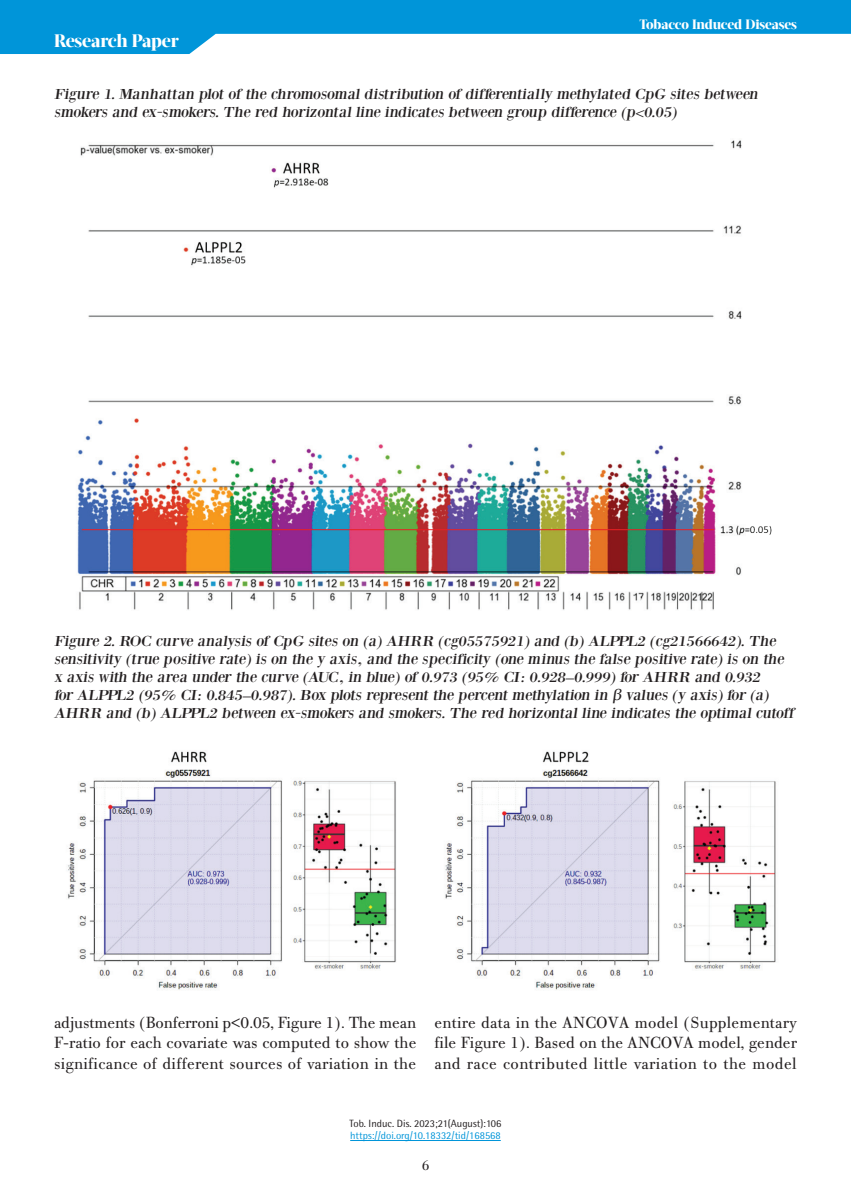
<style>
.page{position:relative;width:851px;height:1191px;background:#fff}
.page>*{position:absolute;margin:0;border:0;box-sizing:border-box;transform-origin:0 0}
.t1{font:800 18px "Acta Display W04";letter-spacing:-.01em;color:#fff}
.t2{font:17.25px/20.7px "PF Bodoni Text";letter-spacing:.015em;color:#231f20;text-align:justify}
.t3{font:15px/18px "Bodoni XT";letter-spacing:-.065em;color:#231f20;scale:1.1 1}
.t4{font:15px "PF Bodoni Text";color:#231f20}
.t5{font:800 13.5px "Acta Display W04";letter-spacing:-.01em;color:#fff}
.t6{font:10.5px "Rotis Semi Sans Hel";color:#0095d9}
.t7{font:10.5px "Rotis Semi Sans Hel";color:#231f20}
.s1{font-family:"Georgia"}
</style>
<div class="page">
<svg style="left:0;top:0;width:850px;height:54px;fill:#0095d9"></svg>
<hr style="left:350px;top:1140px;width:150px;height:1px;background:#0095d9">
<img style="left:77px;top:140px;width:695px;height:470px">
<img style="left:68px;top:751px;width:708px;height:239px">
<p class="t1" style="left:54px;top:30px;width:126px">Research Paper</p>
<p class="t5" style="left:639px;top:17px;width:159px">Tobacco Induced Diseases</p>
<p class="t3" style="left:54px;top:85px;width:643px">Figure 1. Manhattan plot of the chromosomal distribution of differentially methylated CpG sites between smokers and ex-smokers. The red horizontal line indicates between group difference (p&lt;0.05)</p>
<p class="t3" style="left:54px;top:631px;width:674px">Figure 2. ROC curve analysis of CpG sites on (a) AHRR (cg05575921) and (b) ALPPL2 (cg21566642). The sensitivity (true positive rate) is on the y axis, and the specificity (one minus the false positive rate) is on the x axis with the area under the curve (AUC, in blue) of 0.973 (95% CI: 0.928–0.999) for AHRR and 0.932<br>for ALPPL2 (95% CI: 0.845–0.987). Box plots represent the percent methylation in <span class="s1">β</span> values (y axis) for (a)<br>AHRR and (b) ALPPL2 between ex-smokers and smokers. The red horizontal line indicates the optimal cutoff</p>
<p class="t2" style="left:54px;top:1012px;width:364px">adjustments (Bonferroni p&lt;0.05, Figure 1). The mean F-ratio for each covariate was computed to show the significance of different sources of variation in the</p>
<p class="t2" style="left:434px;top:1012px;width:364px">entire data in the ANCOVA model (Supplementary file Figure 1). Based on the ANCOVA model, gender and race contributed little variation to the model</p>
<p class="t7" style="left:349px;top:1116px;width:153px">Tob. Induc. Dis. 2023;21(August):106</p>
<p class="t6" style="left:350px;top:1129px;width:152px">https://doi.org/10.18332/tid/168568</p>
<p class="t4" style="left:421px;top:1156px;width:9px">6</p>
</div>
